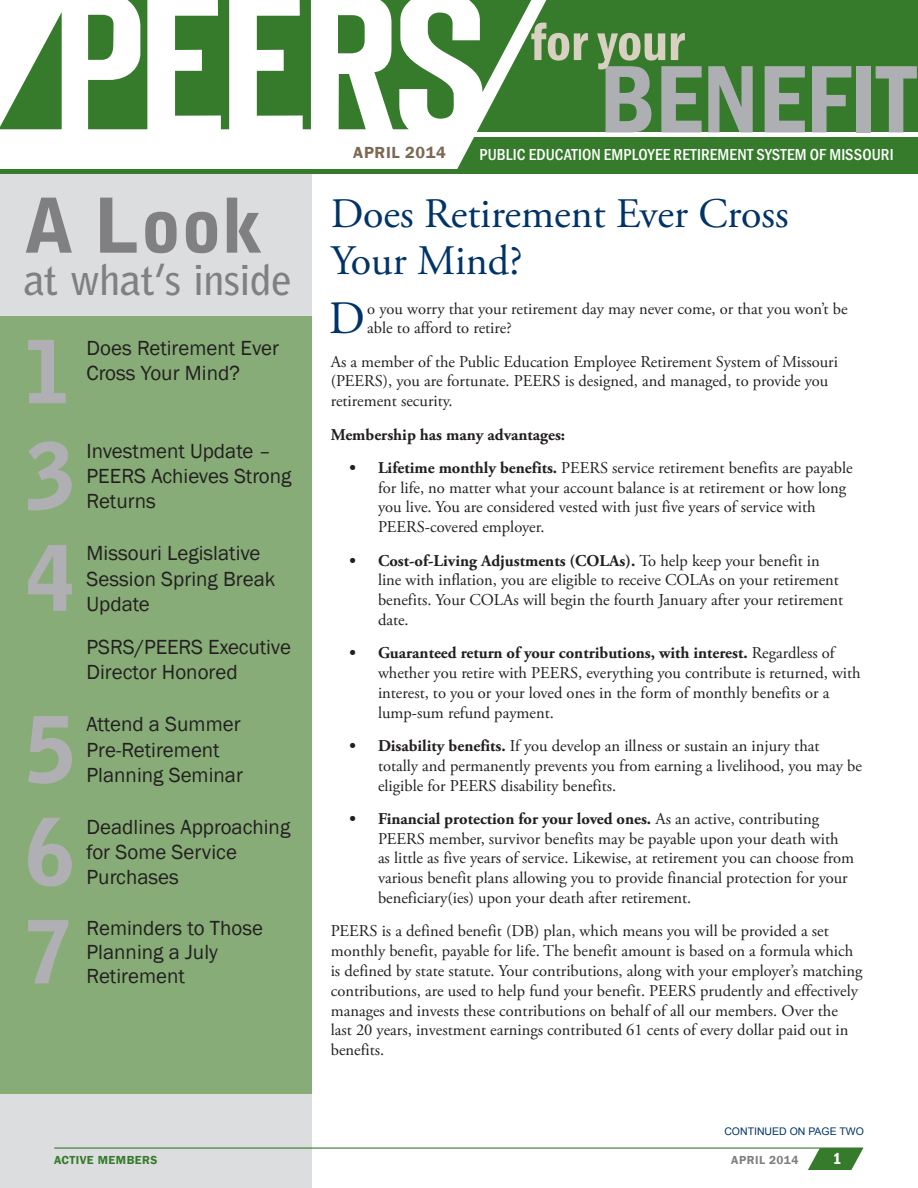
<style>
.page{position:relative;width:918px;height:1188px;background:#fff}
.page>*{position:absolute;margin:0;border:0;box-sizing:border-box;transform-origin:0 0}
.t1{font:600 condensed 99.3px "Franklin Gothic";color:#aeafb3}
.t2{font:900 89.7px "Bell Gothic Std";color:#b0afb3}
.t3{font:900 86.4px "Bell Gothic Std";color:#b0afb3}
.t4{font:900 75px "Bell Gothic Std";color:#808083}
.t5{font:600 condensed 54.15px "Franklin Gothic";color:#d8d0c0}
.Body_PP{font:46.35px "Adobe Garamond Pro";color:#003367}
.Lead_Story_Header{font:42px/46.5px "Adobe Garamond Pro";color:#003367}
.t6{font:700 42px "Bell Gothic Std";letter-spacing:-.01em;color:#808083}
.t7{font:21px/25.2px "Franklin Gothic";color:#231f20}
.Body_PP-2{font:16.5px/19.8px "Adobe Garamond Pro";color:#231f20}
.t8{font:500 condensed 16.5px "Franklin Gothic";letter-spacing:.005em;color:#fff}
.Body_PP-3{font:700 16.5px "Adobe Garamond Pro";color:#231f20}
.t9{font:600 16.5px "Franklin Gothic";letter-spacing:.04em;color:#7c6954}
.t10{font:600 condensed 16.5px "Franklin Gothic";color:#fff}
.t11{font:600 12px "Franklin Gothic";letter-spacing:.04em;color:#357b2b}
.t12{font:600 12px "Franklin Gothic";letter-spacing:.04em;color:#808083}
.t13{font:10.5px "Arial";color:#003367}
.s1{font-weight:700}
</style>
<div class="page">
<div style="left:0;top:173px;width:312px;height:1015px;background:#dcdddf"></div>
<div style="left:0;top:316px;width:311px;height:778px;background:#87ac77"></div>
<svg style="left:175px;top:0;width:54px;height:129px"></svg>
<svg style="left:257px;top:0;width:54px;height:129px"></svg>
<svg style="left:88px;top:0;width:59px;height:129px"></svg>
<svg style="left:0;top:12px;width:62px;height:117px"></svg>
<svg style="left:374px;top:0;width:83px;height:129px"></svg>
<svg style="left:339px;top:74px;width:27px;height:55px"></svg>
<svg style="left:338px;top:15px;width:27px;height:38px"></svg>
<div style="left:457px;top:0;width:461px;height:169px;background:#357b2b"></div>
<div style="left:0;top:169px;width:918px;height:5px;background:#357b2b"></div>
<hr style="left:471px;top:133px;width:447px;height:4px;background:#fff">
<svg style="left:808px;top:1149px;width:55px;height:21px"></svg>
<hr style="left:55px;top:1148px;width:808px;height:1px;background:#357b2b">
<p class="t4" style="left:24px;top:182px;width:241px">A Look</p>
<p class="t6" style="left:24px;top:254px;width:270px">at what’s inside</p>
<p class="t3" style="left:23px;top:322px;width:50px">1</p>
<p class="t7" style="left:87px;top:336px;width:194px">Does Retirement Ever<br>Cross Your Mind?</p>
<p class="t2" style="left:26px;top:424px;width:51px">3</p>
<p class="t7" style="left:87px;top:439px;width:207px">Investment Update –<br>PEERS Achieves Strong<br>Returns</p>
<p class="t2" style="left:26px;top:526px;width:51px">4</p>
<p class="t7" style="left:87px;top:541px;width:190px">Missouri Legislative<br>Session Spring Break<br>Update</p>
<p class="t7" style="left:87px;top:635px;width:206px">PSRS/PEERS Executive<br>Director Honored</p>
<p class="t2" style="left:26px;top:697px;width:51px">5</p>
<p class="t7" style="left:87px;top:712px;width:158px">Attend a Summer<br>Pre-Retirement<br>Planning Seminar</p>
<p class="t2" style="left:26px;top:800px;width:51px">6</p>
<p class="t7" style="left:87px;top:815px;width:205px">Deadlines Approaching for Some Service<br>Purchases</p>
<p class="t3" style="left:23px;top:902px;width:50px">7</p>
<p class="t7" style="left:87px;top:917px;width:178px;line-height:24px">Reminders to Those<br>Planning a July<br>Retirement</p>
<p class="t9" style="left:353px;top:143px;width:94px">APRIL 2014</p>
<p class="t5" style="left:530px;top:6px;width:156px">for your</p>
<p class="t1" style="left:599px;top:33px;width:318px">BENEFIT</p>
<p class="t8" style="left:480px;top:144px;width:416px">PUBLIC EDUCATION EMPLOYEE RETIREMENT SYSTEM OF MISSOURI</p>
<p class="Lead_Story_Header" style="left:331px;top:192px;width:460px">Does Retirement Ever Cross<br>Your Mind?</p>
<p class="Body_PP" style="left:329px;top:291px;width:38px">D</p>
<p class="Body_PP-2" style="left:367px;top:299px;width:482px">o you worry that your retirement day may never come, or that you won’t be able to afford to retire?</p>
<p class="Body_PP-2" style="left:331px;top:352px;width:509px">As a member of the Public Education Employee Retirement System of Missouri (PEERS), you are fortunate. PEERS is designed, and managed, to provide you retirement security.</p>
<p class="Body_PP-3" style="left:331px;top:425px;width:236px">Membership has many advantages:</p>
<p class="Body_PP-2" style="left:378px;top:458px;width:476px;text-indent:-29px"><span class="s1">• Lifetime monthly benefits.</span> PEERS service retirement benefits are payable for life, no matter what your account balance is at retirement or how long you live. You are considered vested with just five years of service with PEERS-covered employer.</p>
<p class="Body_PP-2" style="left:378px;top:551px;width:467px;text-indent:-29px"><span class="s1">• Cost-of-Living Adjustments (COLAs).</span> To help keep your benefit in line with inflation, you are eligible to receive COLAs on your retirement benefits. Your COLAs will begin the fourth January after your retirement date.</p>
<p class="Body_PP-2" style="left:378px;top:644px;width:484px;text-indent:-29px"><span class="s1">• Guaranteed return of your contributions, with interest.</span> Regardless of whether you retire with PEERS, everything you contribute is returned, with interest, to you or your loved ones in the form of monthly benefits or a lump-sum refund payment.</p>
<p class="Body_PP-2" style="left:378px;top:736px;width:485px;text-indent:-29px"><span class="s1">• Disability benefits.</span> If you develop an illness or sustain an injury that totally and permanently prevents you from earning a livelihood, you may be eligible for PEERS disability benefits.</p>
<p class="Body_PP-2" style="left:378px;top:809px;width:478px;text-indent:-29px"><span class="s1">• Financial protection for your loved ones.</span> As an active, contributing PEERS member, survivor benefits may be payable upon your death with as little as five years of service. Likewise, at retirement you can choose from various benefit plans allowing you to provide financial protection for your beneficiary(ies) upon your death after retirement.</p>
<p class="Body_PP-2" style="left:331px;top:922px;width:533px">PEERS is a defined benefit (DB) plan, which means you will be provided a set monthly benefit, payable for life. The benefit amount is based on a formula which is defined by state statute. Your contributions, along with your employer’s matching contributions, are used to help fund your benefit. PEERS prudently and effectively manages and invests these contributions on behalf of all our members. Over the last 20 years, investment earnings contributed 61 cents of every dollar paid out in benefits.</p>
<p class="t13" style="left:724px;top:1125px;width:141px">CONTINUED ON PAGE TWO</p>
<p class="t11" style="left:54px;top:1153px;width:105px">ACTIVE MEMBERS</p>
<p class="t12" style="left:731px;top:1153px;width:69px">APRIL 2014</p>
<p class="t10" style="left:833px;top:1148px;width:10px">1</p>
</div>
